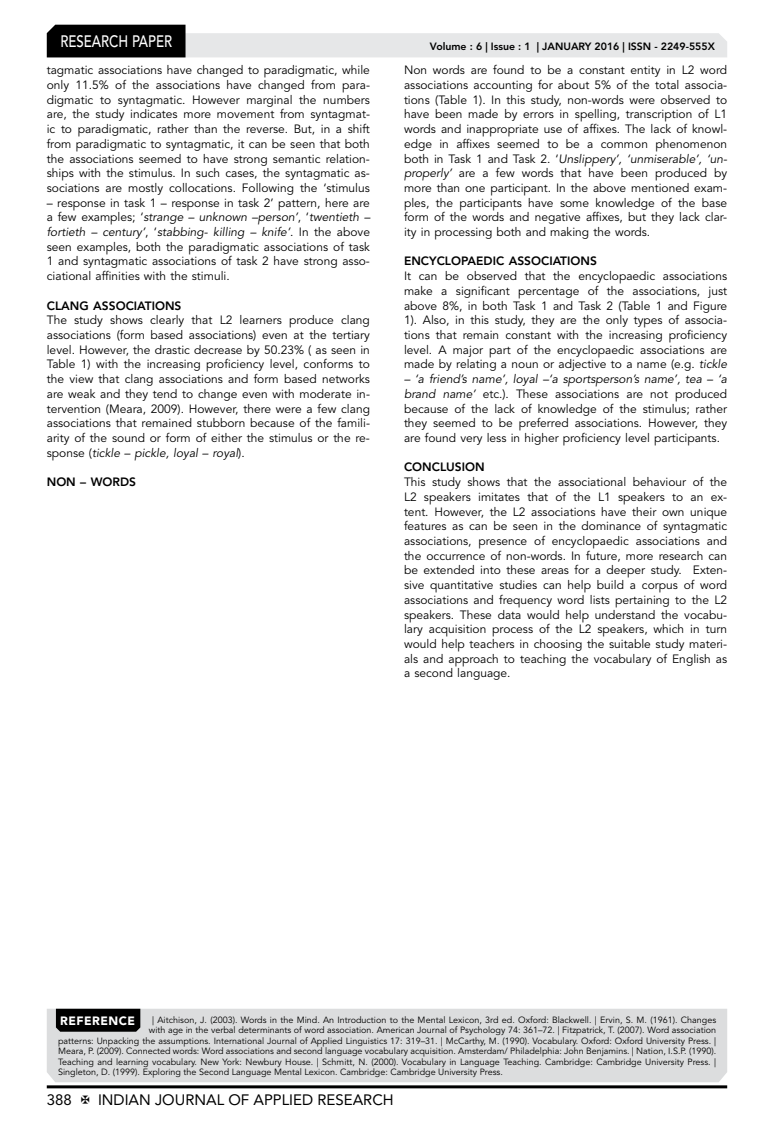
<style>
.page{position:relative;width:774px;height:1136px;background:#fff}
.page>*{position:absolute;margin:0;border:0;box-sizing:border-box;transform-origin:0 0}
.t1{font:500 16.5px "Avenir LT Std";color:#fff;scale:.8 1}
.t2{font:15px "Avenir LT Std";color:#000}
.t3{font:12px/14.7px "Avenir LT Std";color:#000;text-align:justify}
.t4{font:800 12px "Avenir LT Std";color:#000}
.t5{font:900 12px "Avenir LT Std";letter-spacing:.04em;color:#fff}
.t6{font:800 10.5px "Avenir LT Std";color:#000}
.t7{font:9px "Avenir LT Std";color:#000}
.s1{font-style:italic}
</style>
<div class="page">
<hr style="left:47px;top:1085px;width:680px;height:3px;background:#000">
<svg style="left:47px;top:25px;width:680px;height:32px"></svg>
<div style="left:47px;top:1008px;width:680px;height:74px;background:#dcddde"></div>
<div style="left:56px;top:1008px;width:84px;height:23px;background:#000"></div>
<h1 class="t1" style="left:60px;top:32px;width:139px">RESEARCH PAPER</h1>
<p class="t3" style="left:47px;top:63px;width:325px">tagmatic associations have changed to paradigmatic, while only 11.5% of the associations have changed from para&shy;digmatic to syntagmatic. However marginal the numbers are, the study indicates more movement from syntagmat&shy;ic to paradigmatic, rather than the reverse. But, in a shift from paradigmatic to syntagmatic, it can be seen that both the associations seemed to have strong semantic relation&shy;ships with the stimulus. In such cases, the syntagmatic as&shy;sociations are mostly collocations. Following the ‘stimulus</p>
<p class="t3" style="left:47px;top:195px;width:325px">– response in task 1 – response in task 2’ pattern, here are a few examples; ‘<span class="s1">strange – unknown –person’</span>, ‘<span class="s1">twentieth – fortieth – century’</span>, ‘<span class="s1">stabbing- killing – knife’</span>. In the above seen examples, both the paradigmatic associations of task 1 and syntagmatic associations of task 2 have strong asso&shy;ciational affinities with the stimuli.</p>
<p class="t4" style="left:47px;top:298px;width:136px">CLANG ASSOCIATIONS</p>
<p class="t3" style="left:47px;top:313px;width:325px">The study shows clearly that L2 learners produce clang associations (form based associations) even at the tertiary level. However, the drastic decrease by 50.23% ( as seen in Table 1) with the increasing proficiency level, conforms to the view that clang associations and form based networks are weak and they tend to change even with moderate in&shy;tervention (Meara, 2009). However, there were a few clang associations that remained stubborn because of the famili&shy;arity of the sound or form of either the stimulus or the re&shy;sponse (<span class="s1">tickle – pickle, loyal – royal</span>).</p>
<p class="t4" style="left:47px;top:475px;width:91px">NON – WORDS</p>
<p class="t6" style="left:430px;top:41px;width:286px">Volume : 6 | Issue : 1 | JANUARY 2016 | ISSN - 2249-555X</p>
<p class="t3" style="left:404px;top:63px;width:325px">Non words are found to be a constant entity in L2 word associations accounting for about 5% of the total associa&shy;tions (Table 1). In this study, non-words were observed to have been made by errors in spelling, transcription of L1 words and inappropriate use of affixes. The lack of knowl&shy;edge in affixes seemed to be a common phenomenon both in Task 1 and Task 2. ‘<span class="s1">Unslippery’, ‘unmiserable’, ‘un&shy;properly’</span> are a few words that have been produced by more than one participant. In the above mentioned exam&shy;ples, the participants have some knowledge of the base form of the words and negative affixes, but they lack clar&shy;ity in processing both and making the words.</p>
<p class="t4" style="left:404px;top:254px;width:194px">ENCYCLOPAEDIC ASSOCIATIONS</p>
<p class="t3" style="left:404px;top:269px;width:325px">It can be observed that the encyclopaedic associations make a significant percentage of the associations, just above 8%, in both Task 1 and Task 2 (Table 1 and Figure 1). Also, in this study, they are the only types of associa&shy;tions that remain constant with the increasing proficiency level. A major part of the encyclopaedic associations are made by relating a noun or adjective to a name (e.g. <span class="s1">tickle</span></p>
<p class="t3" style="left:404px;top:372px;width:325px"><span class="s1">– ‘a friend’s name’, loyal –‘a sportsperson’s name’, tea – ‘a brand name’</span> etc.). These associations are not produced because of the lack of knowledge of the stimulus; rather they seemed to be preferred associations. However, they are found very less in higher proficiency level participants.</p>
<p class="t4" style="left:404px;top:460px;width:82px">CONCLUSION</p>
<p class="t3" style="left:404px;top:475px;width:325px">This study shows that the associational behaviour of the L2 speakers imitates that of the L1 speakers to an ex&shy;tent. However, the L2 associations have their own unique features as can be seen in the dominance of syntagmatic associations, presence of encyclopaedic associations and the occurrence of non-words. In future, more research can be extended into these areas for a deeper study. Exten&shy;sive quantitative studies can help build a corpus of word associations and frequency word lists pertaining to the L2 speakers. These data would help understand the vocabu&shy;lary acquisition process of the L2 speakers, which in turn would help teachers in choosing the suitable study materi&shy;als and approach to teaching the vocabulary of English as a second language.</p>
<p class="t5" style="left:60px;top:1013px;width:76px">REFERENCE</p>
<p class="t7" style="left:152px;top:1014px;width:566px">| Aitchison, J. (2003). Words in the Mind. An Introduction to the Mental Lexicon, 3rd ed. Oxford: Blackwell. | Ervin, S. M. (1961). Changes</p>
<p class="t7" style="left:149px;top:1024px;width:569px">with age in the verbal determinants of word association. American Journal of Psychology 74: 361–72. | Fitzpatrick, T. (2007). Word association</p>
<p class="t7" style="left:58px;top:1035px;width:659px">patterns: Unpacking the assumptions. International Journal of Applied Linguistics 17: 319–31. | McCarthy, M. (1990). Vocabulary. Oxford: Oxford University Press. |</p>
<p class="t7" style="left:58px;top:1045px;width:660px">Meara, P. (2009). Connected words: Word associations and second language vocabulary acquisition. Amsterdam/ Philadelphia: John Benjamins. | Nation, I.S.P. (1990).</p>
<p class="t7" style="left:58px;top:1056px;width:659px">Teaching and learning vocabulary. New York: Newbury House. | Schmitt, N. (2000). Vocabulary in Language Teaching. Cambridge: Cambridge University Press. |</p>
<p class="t7" style="left:58px;top:1066px;width:446px">Singleton, D. (1999). Exploring the Second Language Mental Lexicon. Cambridge: Cambridge University Press.</p>
<p class="t2" style="left:47px;top:1090px;width:27px">388</p>
<p class="t2" style="left:98px;top:1090px;width:297px">INDIAN JOURNAL OF APPLIED RESEARCH</p>
</div>
